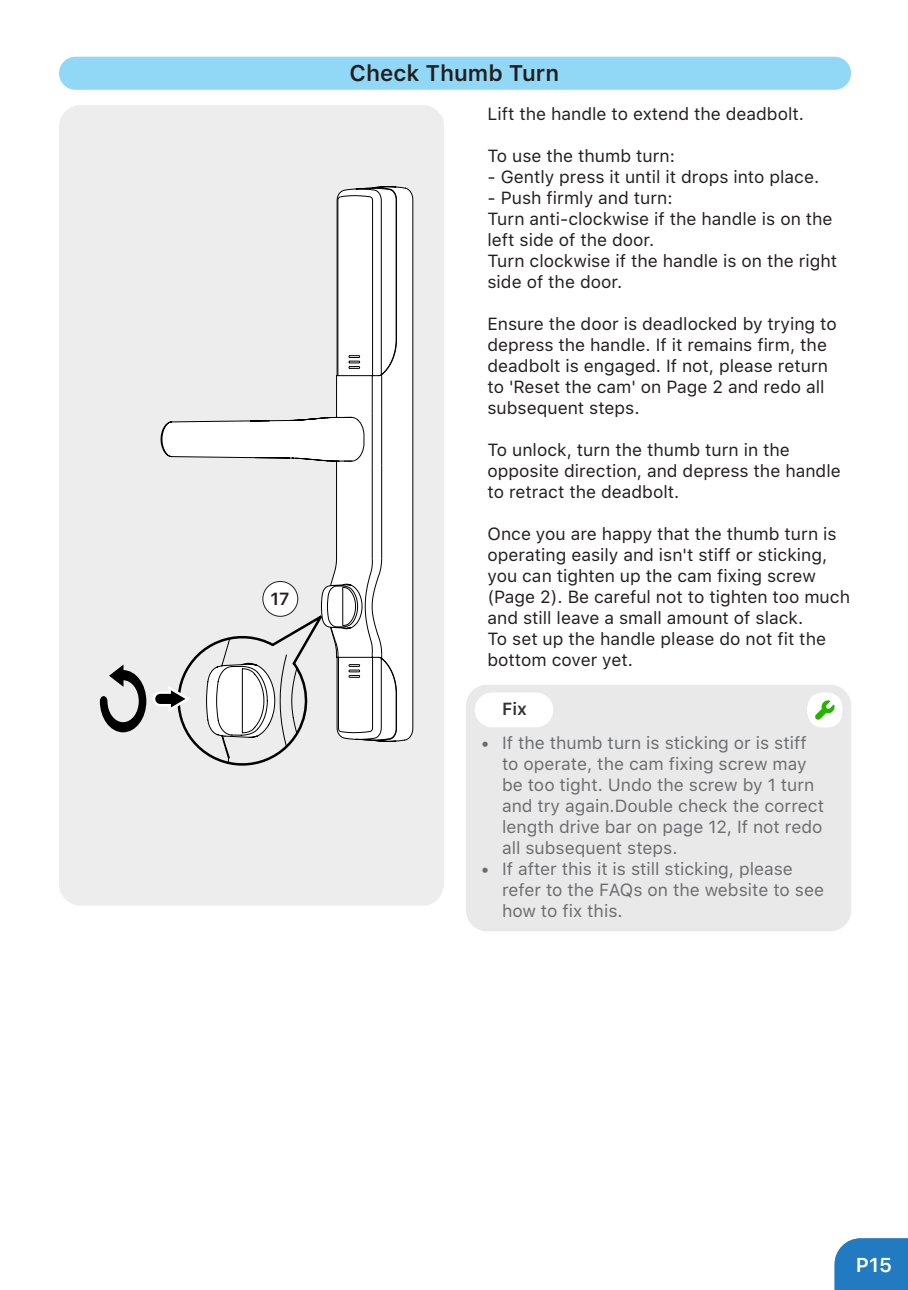
<style>
.page{position:relative;width:908px;height:1290px;background:#fff}
.page>*{position:absolute;margin:0;border:0;box-sizing:border-box;transform-origin:0 0}
.页眉右{font:600 22.5px "SF Pro Text";color:#231f20}
.t1{font:600 20px "SF Pro Text";color:#fff}
.t2{font:17.5px/21px "SF Pro Text";color:#231f20}
.t3{font:17.5px/21px "SF Pro Text";color:#6c6d70}
.提示标{font:600 17.5px "SF Pro Text";color:#333334}
.顺序{font:600 17.5px "SF Pro Text";color:#231f20}
</style>
<div class="page">
<div style="left:834px;top:1238px;width:73px;height:52px;background:#227bc0"></div>
<div style="left:59px;top:105px;width:385px;height:801px;background:#ededed"></div>
<svg style="left:160px;top:188px;width:170px;height:552px;background:#ececec"></svg>
<svg style="left:330px;top:186px;width:83px;height:556px"></svg>
<svg style="left:100px;top:664px;width:46px;height:68px;background:#989898"></svg>
<div style="left:153px;top:691px;width:28px;height:15px;border:5px solid #fff;border-radius:5px"></div>
<div style="left:155px;top:694px;width:23px;height:10px;background:#000;border-radius:5px"></div>
<svg style="left:164px;top:613px;width:160px;height:164px;background:#dadada"></svg>
<div style="left:59px;top:57px;width:791px;height:33px;background:#91d8f7;border-radius:17px"></div>
<div style="left:465px;top:685px;width:385px;height:246px;background:#e9e9e9;border-radius:21px"></div>
<div style="left:474px;top:692px;width:79px;height:35px;background:#fff;border-radius:17px"></div>
<div style="left:807px;top:692px;width:35px;height:35px;background:#fff;border-radius:50%"></div>
<svg style="left:815px;top:700px;width:20px;height:20px"></svg>
<div style="left:263px;top:581px;width:34px;height:35px;background:#fff;border-radius:50%"></div>
<div style="left:262px;top:581px;width:36px;height:35px;border:1px solid #231f20;border-radius:50%"></div>
<p class="顺序" style="left:270px;top:586px;width:21px">17</p>
<p class="页眉右" style="left:349px;top:57px;width:211px">Check Thumb Turn</p>
<p class="t2" style="left:487px;top:103px;width:318px">Lift the handle to extend the deadbolt.</p>
<p class="t2" style="left:487px;top:145px;width:189px">To use the thumb turn:</p>
<p class="t2" style="left:487px;top:166px;width:333px">- Gently press it until it drops into place.</p>
<p class="t2" style="left:487px;top:187px;width:186px">- Push firmly and turn:</p>
<p class="t2" style="left:487px;top:208px;width:346px">Turn anti-clockwise if the handle is on the left side of the door.</p>
<p class="t2" style="left:487px;top:250px;width:351px">Turn clockwise if the handle is on the right side of the door.</p>
<p class="t2" style="left:487px;top:313px;width:351px">Ensure the door is deadlocked by trying to depress the handle. If it remains firm, the deadbolt is engaged. If not, please return to 'Reset the cam' on Page 2 and redo all subsequent steps.</p>
<p class="t2" style="left:487px;top:439px;width:354px">To unlock, turn the thumb turn in the opposite direction, and depress the handle to retract the deadbolt.</p>
<p class="t2" style="left:487px;top:523px;width:364px">Once you are happy that the thumb turn is operating easily and isn't stiff or sticking, you can tighten up the cam fixing screw (Page 2). Be careful not to tighten too much and still leave a small amount of slack.<br>To set up the handle please do not fit the bottom cover yet.</p>
<p class="提示标" style="left:502px;top:696px;width:26px">Fix</p>
<p class="t3" style="left:502px;top:732px;width:323px;text-indent:-21px">• If the thumb turn is sticking or is stiff to operate, the cam fixing screw may be too tight. Undo the screw by 1 turn and try again.Double check the correct length drive bar on page 12, If not redo all subsequent steps.</p>
<p class="t3" style="left:502px;top:858px;width:323px;text-indent:-21px">• If after this it is still sticking, please refer to the FAQs on the website to see how to fix this.</p>
<p class="t1" style="left:855px;top:1250px;width:38px">P15</p>
</div>
